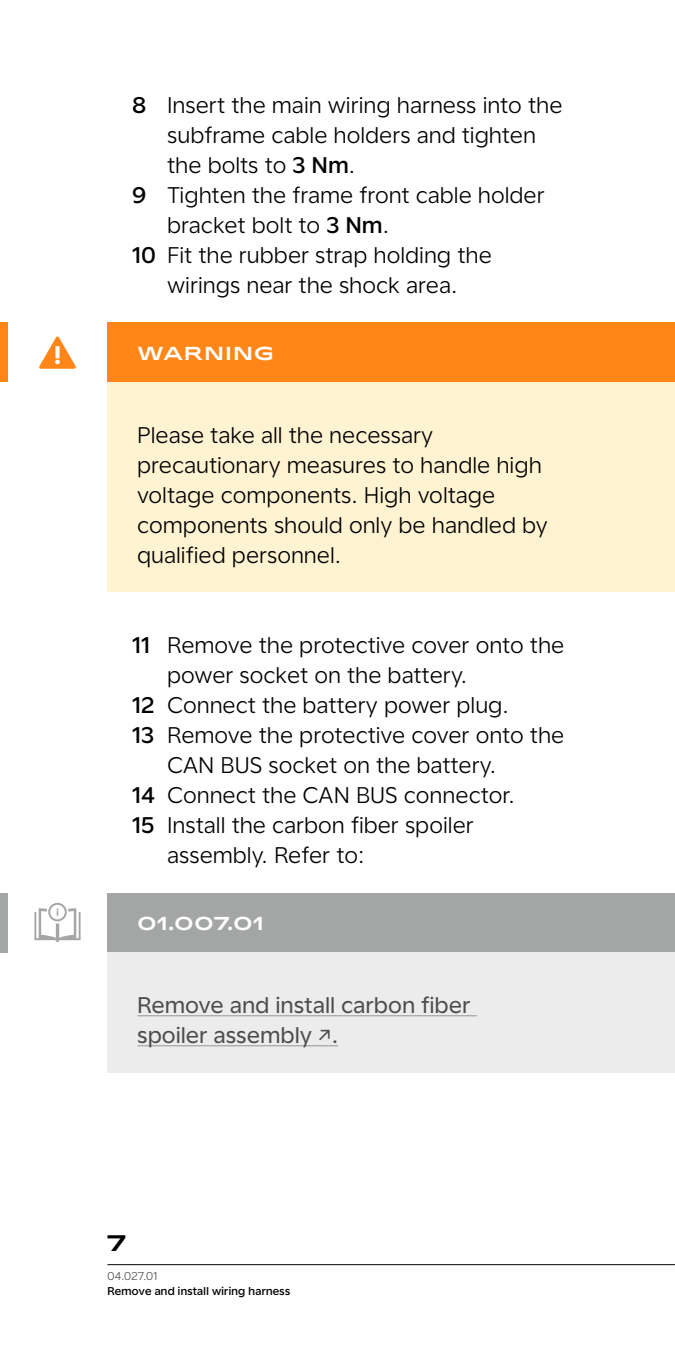
<style>
.page{position:relative;width:675px;height:1350px;background:#fff}
.page>*{position:absolute;margin:0;border:0;box-sizing:border-box;transform-origin:0 0}
.Box_copy{font:22.5px/30px "Universal Sans Display 300";letter-spacing:.03em;color:#000}
.Box_copy-2{font:22.5px/30px "Universal Sans Display 400";letter-spacing:.03em;color:#4d4d4d}
.t1{font:500 22.5px "Stark Sans";color:#000}
.Box_name{font:500 18.75px "Stark Sans";letter-spacing:.06em;color:#fff}
.t2{font:11.25px "Universal Sans Display 500";letter-spacing:.03em;color:#000}
.t3{font:11.25px "Universal Sans Display 300";letter-spacing:.03em;color:#4d4d4d}
.s1{font-family:"Universal Sans Display 500"}
</style>
<div class="page">
<hr style="left:108px;top:1265px;width:567px;height:1px;background:#000">
<div style="left:108px;top:322px;width:567px;height:60px;background:#ff8617"></div>
<div style="left:108px;top:382px;width:567px;height:210px;background:#fff3d1"></div>
<div style="left:108px;top:893px;width:567px;height:59px;background:#a4a5a5"></div>
<div style="left:108px;top:952px;width:567px;height:121px;background:#ececec"></div>
<hr style="left:138px;top:1015px;width:339px;height:1px;background:#a6a6a6">
<hr style="left:138px;top:1045px;width:200px;height:1px;background:#a6a6a6">
<div style="left:0;top:322px;width:8px;height:60px;background:#ff8617"></div>
<svg style="left:39px;top:336px;width:37px;height:33px"></svg>
<div style="left:0;top:893px;width:8px;height:59px;background:#a4a5a5"></div>
<svg style="left:34px;top:903px;width:47px;height:39px"></svg>
<p class="Box_copy" style="left:168px;top:90px;width:396px;text-indent:-35px"><span class="s1">8</span> Insert the main wiring harness into the subframe cable holders and tighten the bolts to <span class="s1">3 Nm</span>.</p>
<p class="Box_copy" style="left:168px;top:180px;width:378px;text-indent:-35px"><span class="s1">9</span> Tighten the frame front cable holder bracket bolt to <span class="s1">3 Nm</span>.</p>
<p class="Box_copy" style="left:132px;top:240px;width:360px;text-align:center"><span class="s1">10</span> Fit the rubber strap holding the wirings near the shock area.</p>
<p class="Box_name" style="left:138px;top:341px;width:138px">WARNING</p>
<p class="Box_copy" style="left:138px;top:420px;width:412px">Please take all the necessary precautionary measures to handle high voltage components. High voltage components should only be handled by qualified personnel.</p>
<p class="Box_copy" style="left:168px;top:630px;width:398px;text-indent:-35px"><span class="s1">11</span> Remove the protective cover onto the power socket on the battery.</p>
<p class="Box_copy" style="left:132px;top:690px;width:378px"><span class="s1">12</span> Connect the battery power plug.</p>
<p class="Box_copy" style="left:168px;top:720px;width:398px;text-indent:-35px"><span class="s1">13</span> Remove the protective cover onto the<br>CAN BUS socket on the battery.</p>
<p class="Box_copy" style="left:132px;top:780px;width:384px"><span class="s1">14</span> Connect the CAN BUS connector.</p>
<p class="Box_copy" style="left:168px;top:810px;width:307px;text-indent:-35px"><span class="s1">15</span> Install the carbon fiber spoiler assembly. Refer to:</p>
<p class="Box_name" style="left:138px;top:911px;width:128px">01.007.01</p>
<p class="Box_copy-2" style="left:138px;top:990px;width:334px">Remove and install carbon fiber spoiler assembly ↗.</p>
<p class="t1" style="left:108px;top:1228px;width:20px">7</p>
<p class="t3" style="left:108px;top:1270px;width:51px">04.027.01</p>
<p class="t2" style="left:108px;top:1285px;width:184px">Remove and install wiring harness</p>
</div>
